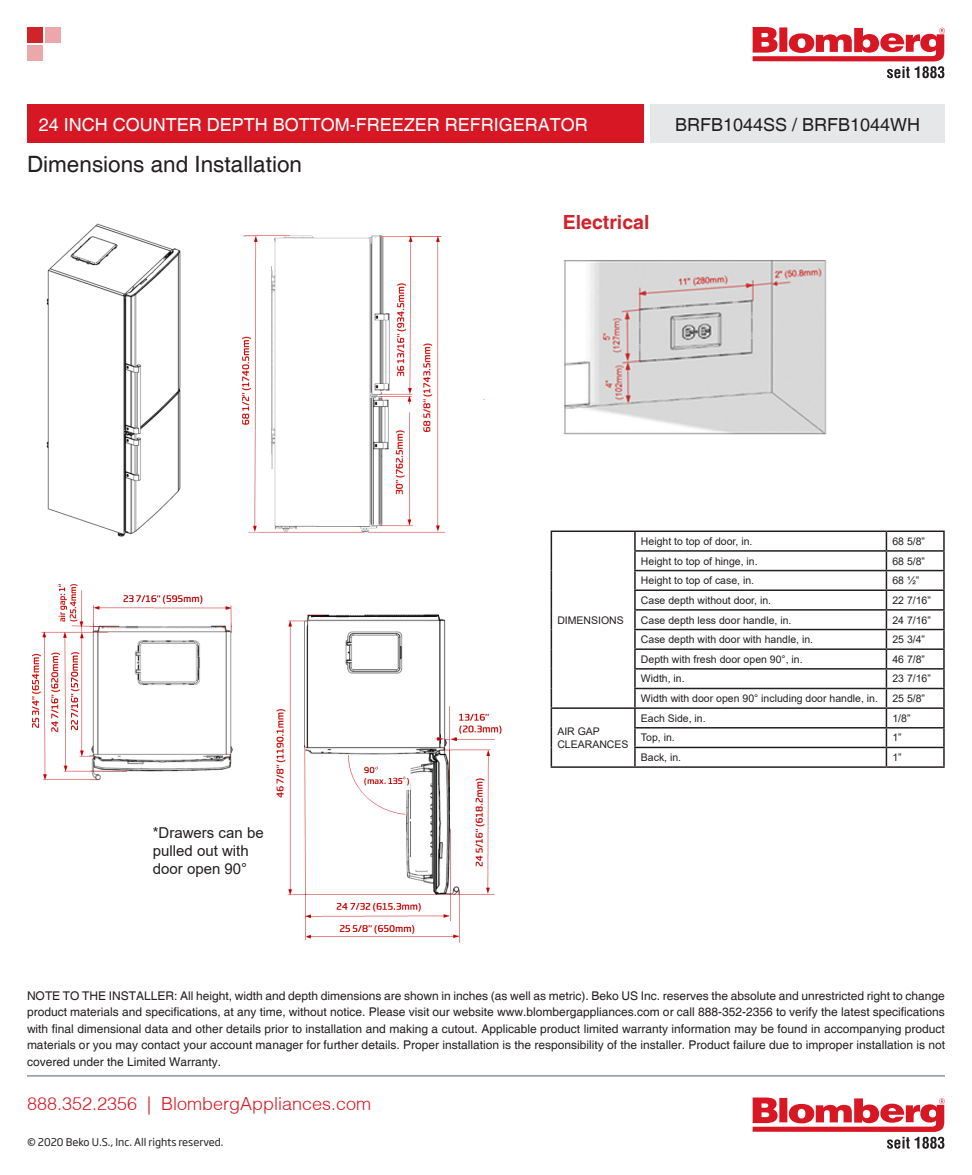
<style>
.page{position:relative;width:972px;height:1175px;background:#fff}
.page>*{position:absolute;margin:0;border:0;box-sizing:border-box;transform-origin:0 0}
.t1{font:22.5px "Helvetica";color:#231f20}
.t2{font:700 19.5px "Helvetica";color:#d1232a}
.t3{font:18px "Helvetica";color:#fff}
.t4{font:300 18px "Helvetica";color:#d71824}
.t5{font:18px "Helvetica";color:#231f20}
.t6{font:15px/18px "Arial";color:#231f20}
.t7{font:12px/16.5px "Helvetica";color:#231f20;text-align:justify}
.t8{font:10.5px "Arial";color:#231f20}
.t9{font:10.5px "Soho Gothic Pro";color:#231f20}
</style>
<div class="page">
<svg style="left:753px;top:1097px;width:192px;height:51px"></svg>
<hr style="left:27px;top:1075px;width:918px;height:1px;background:#545f6c">
<svg style="left:753px;top:27px;width:192px;height:51px"></svg>
<div style="left:27px;top:27px;width:15px;height:15px;background:#d1232a"></div>
<div style="left:45px;top:27px;width:15px;height:15px;background:#eca7aa"></div>
<div style="left:27px;top:46px;width:15px;height:15px;background:#eca7aa"></div>
<img style="left:32px;top:223px;width:470px;height:720px">
<div style="left:27px;top:104px;width:617px;height:39px;background:#d71824"></div>
<div style="left:650px;top:104px;width:295px;height:39px;background:#e6e7e9"></div>
<hr style="left:551px;top:530px;width:84px;height:2px;background:#231f20">
<hr style="left:635px;top:530px;width:251px;height:2px;background:#231f20">
<hr style="left:886px;top:530px;width:59px;height:2px;background:#231f20">
<hr style="left:634px;top:550px;width:252px;height:1px;background:#231f20">
<hr style="left:886px;top:550px;width:59px;height:1px;background:#231f20">
<hr style="left:634px;top:570px;width:252px;height:1px;background:#231f20">
<hr style="left:886px;top:570px;width:59px;height:1px;background:#231f20">
<hr style="left:634px;top:589px;width:252px;height:2px;background:#231f20">
<hr style="left:886px;top:589px;width:59px;height:2px;background:#231f20">
<hr style="left:634px;top:609px;width:252px;height:1px;background:#231f20">
<hr style="left:886px;top:609px;width:59px;height:1px;background:#231f20">
<hr style="left:634px;top:629px;width:252px;height:1px;background:#231f20">
<hr style="left:886px;top:629px;width:59px;height:1px;background:#231f20">
<hr style="left:634px;top:648px;width:252px;height:2px;background:#231f20">
<hr style="left:886px;top:648px;width:59px;height:2px;background:#231f20">
<hr style="left:634px;top:668px;width:252px;height:1px;background:#231f20">
<hr style="left:886px;top:668px;width:59px;height:1px;background:#231f20">
<hr style="left:634px;top:687px;width:252px;height:2px;background:#231f20">
<hr style="left:886px;top:687px;width:59px;height:2px;background:#231f20">
<hr style="left:551px;top:707px;width:84px;height:2px;background:#231f20">
<hr style="left:635px;top:707px;width:251px;height:2px;background:#231f20">
<hr style="left:886px;top:707px;width:59px;height:2px;background:#231f20">
<hr style="left:634px;top:727px;width:252px;height:1px;background:#231f20">
<hr style="left:886px;top:727px;width:59px;height:1px;background:#231f20">
<svg style="left:551px;top:532px;width:1px;height:234px"></svg>
<hr style="left:634px;top:746px;width:252px;height:2px;background:#231f20">
<svg style="left:634px;top:532px;width:2px;height:234px"></svg>
<hr style="left:886px;top:746px;width:59px;height:2px;background:#231f20">
<svg style="left:886px;top:532px;width:1px;height:234px"></svg>
<svg style="left:943px;top:532px;width:2px;height:234px"></svg>
<hr style="left:551px;top:766px;width:84px;height:2px;background:#231f20">
<hr style="left:635px;top:766px;width:251px;height:2px;background:#231f20">
<hr style="left:886px;top:766px;width:59px;height:2px;background:#231f20">
<img style="left:564px;top:260px;width:263px;height:175px">
<p class="t3" style="left:39px;top:114px;width:551px">24 INCH COUNTER DEPTH BOTTOM-FREEZER REFRIGERATOR</p>
<p class="t5" style="left:675px;top:114px;width:247px">BRFB1044SS / BRFB1044WH</p>
<p class="t1" style="left:27px;top:151px;width:277px">Dimensions and Installation</p>
<p class="t6" style="left:153px;top:823px;width:112px">*Drawers can be pulled out with door open 90°</p>
<p class="t2" style="left:563px;top:210px;width:88px">Electrical</p>
<p class="t8" style="left:557px;top:612px;width:68px">DIMENSIONS</p>
<p class="t8" style="left:557px;top:724px;width:44px">AIR GAP</p>
<p class="t8" style="left:557px;top:737px;width:73px">CLEARANCES</p>
<p class="t8" style="left:641px;top:534px;width:113px">Height to top of door, in.</p>
<p class="t8" style="left:892px;top:534px;width:34px">68 5/8”</p>
<p class="t8" style="left:641px;top:553px;width:118px">Height to top of hinge, in.</p>
<p class="t8" style="left:892px;top:553px;width:34px">68 5/8”</p>
<p class="t8" style="left:641px;top:573px;width:115px">Height to top of case, in.</p>
<p class="t8" style="left:892px;top:573px;width:28px">68 ½”</p>
<p class="t8" style="left:641px;top:593px;width:132px">Case depth without door, in.</p>
<p class="t8" style="left:892px;top:593px;width:40px">22 7/16”</p>
<p class="t8" style="left:641px;top:612px;width:152px">Case depth less door handle, in.</p>
<p class="t8" style="left:892px;top:612px;width:40px">24 7/16”</p>
<p class="t8" style="left:641px;top:632px;width:174px">Case depth with door with handle, in.</p>
<p class="t8" style="left:892px;top:632px;width:34px">25 3/4”</p>
<p class="t8" style="left:641px;top:652px;width:163px">Depth with fresh door open 90°, in.</p>
<p class="t8" style="left:892px;top:652px;width:34px">46 7/8”</p>
<p class="t8" style="left:641px;top:671px;width:45px">Width, in.</p>
<p class="t8" style="left:892px;top:671px;width:40px">23 7/16”</p>
<p class="t8" style="left:641px;top:691px;width:239px">Width with door open 90° including door handle, in.</p>
<p class="t8" style="left:892px;top:691px;width:34px">25 5/8”</p>
<p class="t8" style="left:641px;top:711px;width:66px">Each Side, in.</p>
<p class="t8" style="left:892px;top:711px;width:20px">1/8”</p>
<p class="t8" style="left:641px;top:730px;width:35px">Top, in.</p>
<p class="t8" style="left:892px;top:730px;width:11px">1”</p>
<p class="t8" style="left:641px;top:750px;width:42px">Back, in.</p>
<p class="t8" style="left:892px;top:750px;width:11px">1”</p>
<p class="t7" style="left:27px;top:987px;width:920px">NOTE TO THE INSTALLER: All height, width and depth dimensions are shown in inches (as well as metric). Beko US Inc. reserves the absolute and unrestricted right to change product materials and specifications, at any time, without notice. Please visit our website www.blombergappliances.com or call 888-352-2356 to verify the latest specifications with final dimensional data and other details prior to installation and making a cutout. Applicable product limited warranty information may be found in accompanying product materials or you may contact your account manager for further details. Proper installation is the responsibility of the installer. Product failure due to improper installation is not covered under the Limited Warranty.</p>
<h3 class="t4" style="left:27px;top:1092px;width:346px">888.352.2356 | BlombergAppliances.com</h3>
<p class="t9" style="left:27px;top:1134px;width:198px">© 2020 Beko U.S., Inc. All rights reserved.</p>
</div>
